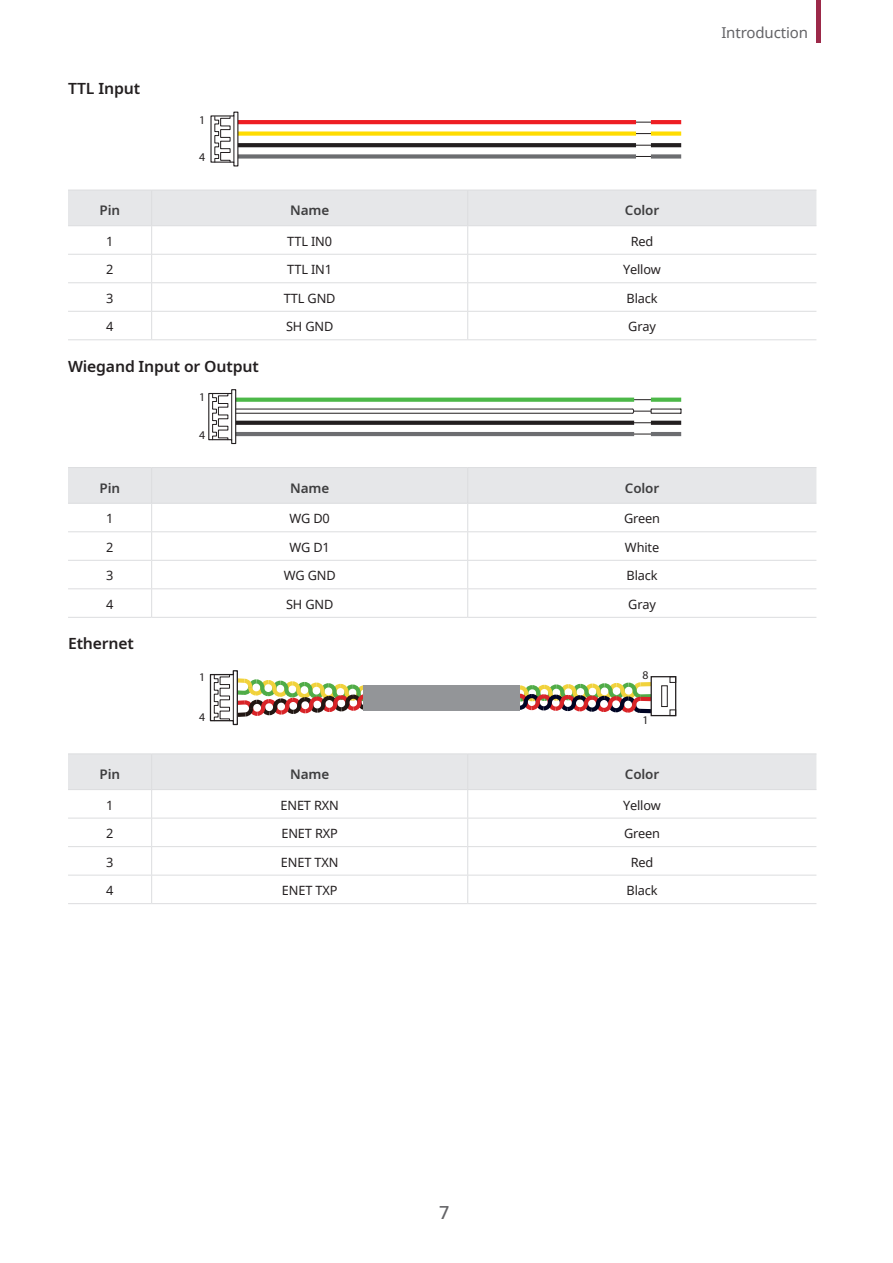
<style>
.page{position:relative;width:893px;height:1263px;background:#fff}
.page>*{position:absolute;margin:0;border:0;box-sizing:border-box;transform-origin:0 0}
.t1{font:500 18px "Noto Sans";color:#636366}
.t2{font:600 15.75px "Noto Sans";letter-spacing:-.01em;color:#231f20}
.t3{font:15px "Noto Sans";letter-spacing:-.01em;color:#636366}
.t4{font:600 13.5px "Noto Sans";letter-spacing:-.01em;color:#3e3e3f}
.t5{font:12.75px "Noto Sans";letter-spacing:-.01em;color:#231f20}
.t6{font:11.85px "Myriad Pro";color:#231f20}
.t7{font:11.7px "Myriad Pro";color:#231f20}
</style>
<div class="page">
<div style="left:816px;top:0;width:5px;height:43px;background:#9c2949"></div>
<svg style="left:634px;top:156px;width:19px;height:1px"></svg>
<svg style="left:634px;top:145px;width:19px;height:1px"></svg>
<svg style="left:634px;top:133px;width:19px;height:1px"></svg>
<svg style="left:634px;top:122px;width:19px;height:1px"></svg>
<div style="left:238px;top:154px;width:396px;height:5px;background:#6c6d70"></div>
<svg style="left:239px;top:143px;width:395px;height:4px;fill:#231f20"></svg>
<div style="left:238px;top:131px;width:396px;height:5px;background:#ffdc01"></div>
<hr style="left:238px;top:120px;width:396px;height:4px;background:#ee1d23">
<svg style="left:210px;top:111px;width:29px;height:56px"></svg>
<hr style="left:234px;top:116px;width:1px;height:46px;background:#231f20">
<div style="left:653px;top:154px;width:26px;height:5px;background:#6c6d70"></div>
<svg style="left:653px;top:143px;width:26px;height:4px"></svg>
<div style="left:653px;top:131px;width:26px;height:5px;background:#ffdc01"></div>
<hr style="left:653px;top:120px;width:26px;height:4px;background:#ee1d23">
<svg style="left:68px;top:190px;width:748px;height:149px"></svg>
<hr style="left:68px;top:339px;width:84px;height:1px;background:#dcdddf">
<hr style="left:152px;top:339px;width:316px;height:1px;background:#dcdddf">
<hr style="left:468px;top:339px;width:348px;height:1px;background:#dcdddf">
<svg style="left:208px;top:389px;width:473px;height:56px"></svg>
<hr style="left:68px;top:467px;width:84px;height:1px;background:#dcdddf">
<hr style="left:152px;top:467px;width:316px;height:1px;background:#dcdddf">
<hr style="left:468px;top:467px;width:348px;height:1px;background:#dcdddf">
<svg style="left:68px;top:468px;width:748px;height:149px"></svg>
<hr style="left:68px;top:617px;width:84px;height:1px;background:#dcdddf">
<hr style="left:152px;top:617px;width:316px;height:1px;background:#dcdddf">
<hr style="left:468px;top:617px;width:348px;height:1px;background:#dcdddf">
<div style="left:651px;top:676px;width:25px;height:40px;border:1px solid #231f20"></div>
<div style="left:670px;top:676px;width:6px;height:7px;border:1px solid #231f20"></div>
<svg style="left:455px;top:679px;width:221px;height:37px"></svg>
<div style="left:364px;top:685px;width:156px;height:25px;background:#939598"></div>
<svg style="left:209px;top:670px;width:221px;height:56px"></svg>
<hr style="left:233px;top:675px;width:1px;height:46px;background:#231f20">
<hr style="left:68px;top:753px;width:84px;height:1px;background:#dcdddf">
<hr style="left:152px;top:753px;width:316px;height:1px;background:#dcdddf">
<hr style="left:468px;top:753px;width:348px;height:1px;background:#dcdddf">
<svg style="left:68px;top:754px;width:748px;height:149px"></svg>
<hr style="left:68px;top:903px;width:84px;height:1px;background:#dcdddf">
<hr style="left:152px;top:903px;width:316px;height:1px;background:#dcdddf">
<hr style="left:468px;top:903px;width:348px;height:1px;background:#dcdddf">
<p class="t2" style="left:68px;top:77px;width:74px">TTL Input</p>
<p class="t6" style="left:199px;top:112px;width:8px">1</p>
<p class="t6" style="left:199px;top:150px;width:8px">4</p>
<p class="t4" style="left:100px;top:201px;width:22px">Pin</p>
<p class="t4" style="left:290px;top:201px;width:41px">Name</p>
<p class="t4" style="left:625px;top:201px;width:36px">Color</p>
<p class="t5" style="left:106px;top:232px;width:9px">1</p>
<p class="t5" style="left:287px;top:232px;width:46px">TTL IN0</p>
<p class="t5" style="left:631px;top:232px;width:24px">Red</p>
<p class="t5" style="left:106px;top:261px;width:9px">2</p>
<p class="t5" style="left:287px;top:261px;width:46px">TTL IN1</p>
<p class="t5" style="left:623px;top:261px;width:39px">Yellow</p>
<p class="t5" style="left:106px;top:289px;width:9px">3</p>
<p class="t5" style="left:284px;top:289px;width:53px">TTL GND</p>
<p class="t5" style="left:626px;top:289px;width:33px">Black</p>
<p class="t5" style="left:106px;top:318px;width:9px">4</p>
<p class="t5" style="left:286px;top:318px;width:49px">SH GND</p>
<p class="t5" style="left:628px;top:318px;width:29px">Gray</p>
<p class="t2" style="left:68px;top:355px;width:192px">Wiegand Input or Output</p>
<p class="t6" style="left:199px;top:390px;width:8px">1</p>
<p class="t6" style="left:199px;top:428px;width:8px">4</p>
<p class="t4" style="left:100px;top:478px;width:22px">Pin</p>
<p class="t4" style="left:290px;top:478px;width:41px">Name</p>
<p class="t4" style="left:625px;top:478px;width:36px">Color</p>
<p class="t5" style="left:106px;top:510px;width:9px">1</p>
<p class="t5" style="left:289px;top:510px;width:42px">WG D0</p>
<p class="t5" style="left:624px;top:510px;width:38px">Green</p>
<p class="t5" style="left:106px;top:538px;width:9px">2</p>
<p class="t5" style="left:289px;top:538px;width:42px">WG D1</p>
<p class="t5" style="left:625px;top:538px;width:36px">White</p>
<p class="t5" style="left:106px;top:567px;width:9px">3</p>
<p class="t5" style="left:284px;top:567px;width:54px">WG GND</p>
<p class="t5" style="left:626px;top:567px;width:33px">Black</p>
<p class="t5" style="left:106px;top:595px;width:9px">4</p>
<p class="t5" style="left:286px;top:595px;width:49px">SH GND</p>
<p class="t5" style="left:628px;top:595px;width:29px">Gray</p>
<p class="t2" style="left:68px;top:632px;width:67px">Ethernet</p>
<p class="t7" style="left:199px;top:670px;width:8px">1</p>
<p class="t7" style="left:199px;top:709px;width:8px">4</p>
<p class="t7" style="left:642px;top:667px;width:8px">8</p>
<p class="t7" style="left:642px;top:713px;width:8px">1</p>
<p class="t4" style="left:100px;top:764px;width:22px">Pin</p>
<p class="t4" style="left:290px;top:764px;width:41px">Name</p>
<p class="t4" style="left:625px;top:764px;width:36px">Color</p>
<p class="t5" style="left:106px;top:796px;width:9px">1</p>
<p class="t5" style="left:280px;top:796px;width:60px">ENET RXN</p>
<p class="t5" style="left:623px;top:796px;width:39px">Yellow</p>
<p class="t5" style="left:106px;top:825px;width:9px">2</p>
<p class="t5" style="left:281px;top:825px;width:58px">ENET RXP</p>
<p class="t5" style="left:624px;top:825px;width:38px">Green</p>
<p class="t5" style="left:106px;top:853px;width:9px">3</p>
<p class="t5" style="left:281px;top:853px;width:59px">ENET TXN</p>
<p class="t5" style="left:631px;top:853px;width:24px">Red</p>
<p class="t5" style="left:106px;top:882px;width:9px">4</p>
<p class="t5" style="left:282px;top:882px;width:57px">ENET TXP</p>
<p class="t5" style="left:626px;top:882px;width:33px">Black</p>
<p class="t3" style="left:721px;top:23px;width:88px">Introduction</p>
<h1 class="t1" style="left:439px;top:1200px;width:12px">7</h1>
</div>
